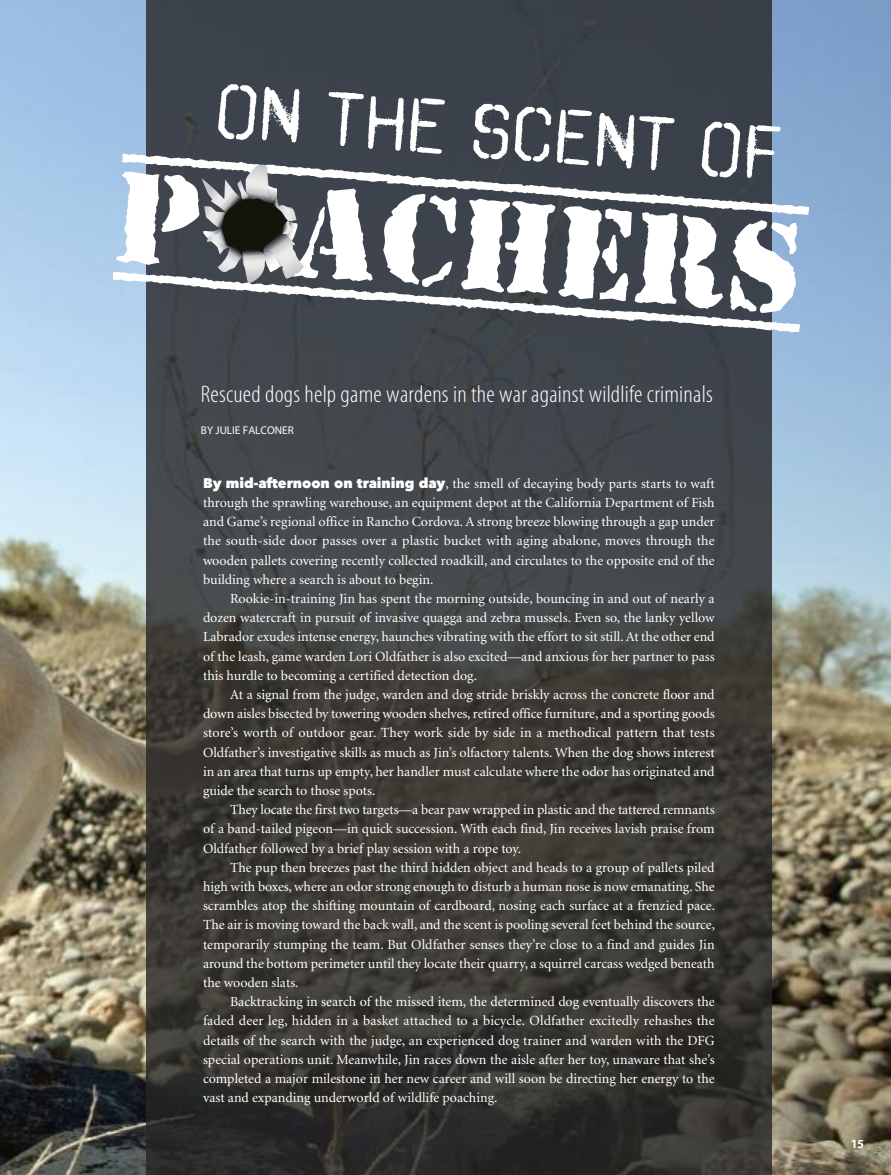
<style>
.page{position:relative;width:891px;height:1175px;background:#fff}
.page>*{position:absolute;margin:0;border:0;box-sizing:border-box;transform-origin:0 0}
.t1{font:78.6px "Octin Spraypaint Free";color:#fff}
.t2{font:24px "Myriad MM213 LT300 CN";letter-spacing:.01em;color:#fff;scale:1.05 1}
.t3{font:13.95px/19.2px "Minion";color:#fff;text-align:justify}
.t4{font:12.45px "Myriad MM700 BD600 NO";color:#fff}
.t5{font:11.25px "Myriad MM400 RG600 NO";color:#fff}
.s1{font-family:"Avenir Next LT Pro";font-weight:800}
</style>
<div class="page">
<img style="left:0;top:0;width:891px;height:1174px">
<img style="left:147px;top:0;width:624px;height:1174px">
<svg style="left:113px;top:153px;width:696px;height:179px"></svg>
<h1 class="t1" style="left:218px;top:67px;width:567px;rotate:4deg">ON THE SCENT OF</h1>
<h2 class="t2" style="left:201px;top:385px;width:489px">Rescued dogs help game wardens in the war against wildlife criminals</h2>
<p class="t5" style="left:201px;top:426px;width:94px">BY JULIE FALCONER</p>
<p class="t3" style="left:203px;top:475px;width:513px"><span class="s1">By mid-afternoon on training day</span>, the smell of decaying body parts starts to waft through the sprawling warehouse, an equipment depot at the California Department of Fish and Game’s regional office in Rancho Cordova. A strong breeze blowing through a gap under the south-side door passes over a plastic bucket with aging abalone, moves through the wooden pallets covering recently collected roadkill, and circulates to the opposite end of the building where a search is about to begin.</p>
<p class="t3" style="left:203px;top:590px;width:513px;text-indent:27px">Rookie-in-training Jin has spent the morning outside, bouncing in and out of nearly a dozen watercraft in pursuit of invasive quagga and zebra mussels. Even so, the lanky yellow Labrador exudes intense energy, haunches vibrating with the effort to sit still.At the other end of the leash, game warden Lori Oldfather is also excited—and anxious for her partner to pass this hurdle to becoming a certified detection dog.</p>
<p class="t3" style="left:203px;top:686px;width:513px;text-indent:27px">At a signal from the judge, warden and dog stride briskly across the concrete floor and down aisles bisected by towering wooden shelves, retired office furniture, and a sporting goods store’s worth of outdoor gear. They work side by side in a methodical pattern that tests Oldfather’s investigative skills as much as Jin’s olfactory talents. When the dog shows interest in an area that turns up empty, her handler must calculate where the odor has originated and guide the search to those spots.</p>
<p class="t3" style="left:203px;top:801px;width:513px;text-indent:27px">They locate the first two targets—a bear paw wrapped in plastic and the tattered remnants of a band-tailed pigeon—in quick succession. With each find, Jin receives lavish praise from Oldfather followed by a brief play session with a rope toy.</p>
<p class="t3" style="left:203px;top:859px;width:514px;text-indent:27px">The pup then breezes past the third hidden object and heads to a group of pallets piled high with boxes, where an odor strong enough to disturb a human nose is now emanating. She scrambles atop the shifting mountain of cardboard, nosing each surface at a frenzied pace.<br>The air is moving toward the back wall, and the scent is pooling several feet behind the source, temporarily stumping the team. But Oldfather senses they’re close to a find and guides Jin around the bottom perimeter until they locate their quarry, a squirrel carcass wedged beneath the wooden slats.</p>
<p class="t3" style="left:203px;top:993px;width:513px;text-indent:27px">Backtracking in search of the missed item, the determined dog eventually discovers the faded deer leg, hidden in a basket attached to a bicycle. Oldfather excitedly rehashes the details of the search with the judge, an experienced dog trainer and warden with the DFG special operations unit. Meanwhile, Jin races down the aisle after her toy, unaware that she’s completed a major milestone in her new career and will soon be directing her energy to the vast and expanding underworld of wildlife poaching.</p>
<p class="t4" style="left:851px;top:1138px;width:15px">15</p>
</div>
